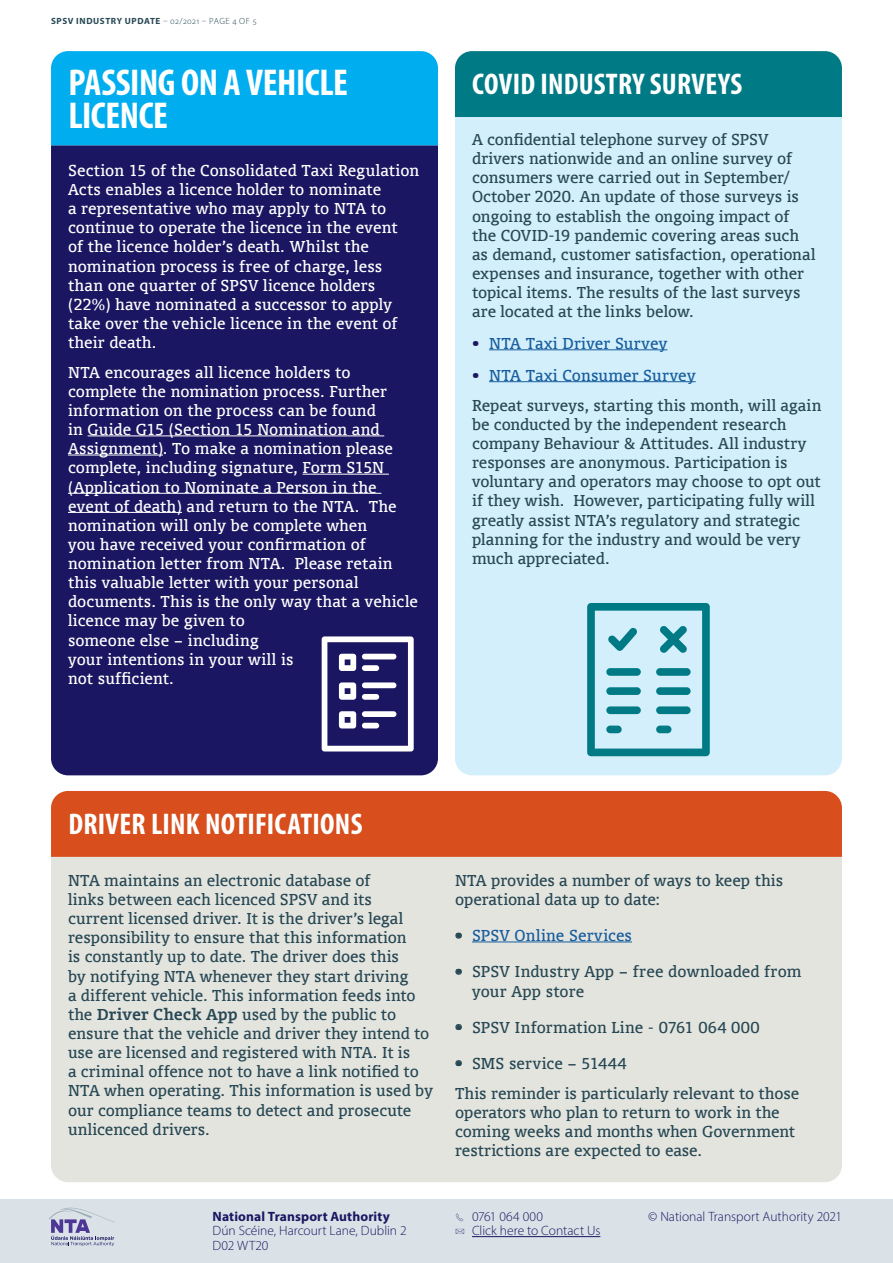
<style>
.page{position:relative;width:893px;height:1263px;background:#fff}
.page>*{position:absolute;margin:0;border:0;box-sizing:border-box;transform-origin:0 0}
.Heading_3{font:700 condensed 37.5px/33px "Myriad Pro";letter-spacing:-.01em;color:#fff}
.Heading_4{font:700 condensed 30px "Myriad Pro";letter-spacing:.01em;color:#fff}
.Body_Text_-_10pt{font:15px/19px "Union";letter-spacing:.005em;color:#274854}
.Body_Text_-_10pt-2{font:15px/19px "Union";letter-spacing:.005em;color:#fff}
.t1{font:15px "Union";letter-spacing:.015em;color:#175d9e}
.t2{font:300 13.5px/14.2px "Myriad Pro";color:#1b1661}
.t3{font:700 13.5px "Myriad Pro";letter-spacing:.01em;color:#1b1661}
.t4{font:700 9px "Myriad Pro";letter-spacing:.07em;color:#274854}
.s1{font-weight:300}
.s2{font-weight:700;color:#1b1661}
.s3{font-weight:700}
.s4{font-weight:700;color:#274854}
.s5{font-family:"Dingbests";font-weight:400;font-size:10.5px}
</style>
<div class="page">
<div style="left:0;top:1199px;width:893px;height:64px;background:#dae2e7"></div>
<svg style="left:49px;top:1207px;width:66px;height:39px"></svg>
<hr style="left:472px;top:1236px;width:128px;height:1px;background:#1b1661">
<div style="left:51px;top:145px;width:387px;height:630px;background:#1b1661"></div>
<hr style="left:88px;top:436px;width:296px;height:1px;background:#fff">
<hr style="left:68px;top:455px;width:95px;height:1px;background:#fff">
<hr style="left:303px;top:474px;width:86px;height:1px;background:#fff">
<hr style="left:68px;top:493px;width:313px;height:1px;background:#fff">
<hr style="left:68px;top:512px;width:114px;height:1px;background:#fff">
<div style="left:51px;top:51px;width:387px;height:94px;background:#00aeef"></div>
<div style="left:51px;top:857px;width:791px;height:325px;background:#e4e4de"></div>
<hr style="left:472px;top:942px;width:160px;height:1px;background:#175d9e">
<div style="left:51px;top:791px;width:791px;height:66px;background:#d84e1d"></div>
<svg style="left:322px;top:636px;width:92px;height:115px"></svg>
<div style="left:362px;top:711px;width:34px;height:6px;background:#fff;border-radius:3px"></div>
<div style="left:362px;top:723px;width:17px;height:5px;background:#fff;border-radius:3px"></div>
<div style="left:455px;top:117px;width:387px;height:658px;background:#d3effb"></div>
<hr style="left:489px;top:349px;width:178px;height:1px;background:#175d9e">
<hr style="left:489px;top:381px;width:207px;height:1px;background:#175d9e">
<div style="left:455px;top:51px;width:387px;height:66px;background:#007b85"></div>
<svg style="left:587px;top:603px;width:123px;height:153px;background:#95cdd8"></svg>
<div style="left:606px;top:668px;width:35px;height:8px;background:#007b85;border-radius:4px"></div>
<div style="left:606px;top:687px;width:35px;height:8px;background:#007b85;border-radius:4px"></div>
<div style="left:656px;top:706px;width:35px;height:8px;background:#007b85;border-radius:4px"></div>
<div style="left:656px;top:725px;width:15px;height:8px;background:#007b85;border-radius:4px"></div>
<div style="left:656px;top:668px;width:35px;height:8px;background:#007b85;border-radius:4px"></div>
<div style="left:656px;top:687px;width:35px;height:8px;background:#007b85;border-radius:4px"></div>
<p class="t4" style="left:51px;top:15px;width:207px">SPSV INDUSTRY UPDATE <span class="s1">– 02/2021 – PAGE 4 OF 5</span></p>
<p class="Heading_3" style="left:68px;top:65px;width:281px">PASSING ON A VEHICLE<br>LICENCE</p>
<p class="Body_Text_-_10pt-2" style="left:68px;top:160px;width:353px">Section 15 of the Consolidated Taxi Regulation Acts enables a licence holder to nominate<br>a representative who may apply to NTA to continue to operate the licence in the event<br>of the licence holder’s death. Whilst the nomination process is free of charge, less than one quarter of SPSV licence holders (22%) have nominated a successor to apply take over the vehicle licence in the event of their death.</p>
<p class="Body_Text_-_10pt-2" style="left:68px;top:362px;width:351px">NTA encourages all licence holders to complete the nomination process. Further information on the process can be found<br>in Guide G15 (Section 15 Nomination and Assignment). To make a nomination please complete, including signature, Form S15N (Application to Nominate a Person in the event of death) and return to the NTA. The nomination will only be complete when<br>you have received your confirmation of nomination letter from NTA. Please retain this valuable letter with your personal documents. This is the only way that a vehicle licence may be given to<br>someone else – including<br>your intentions in your will is<br>not sufficient.</p>
<p class="Heading_4" style="left:68px;top:805px;width:296px">DRIVER LINK NOTIFICATIONS</p>
<p class="Heading_4" style="left:472px;top:65px;width:271px">COVID INDUSTRY SURVEYS</p>
<p class="Body_Text_-_10pt" style="left:472px;top:130px;width:345px">A confidential telephone survey of SPSV drivers nationwide and an online survey of consumers were carried out in September/ October 2020. An update of those surveys is ongoing to establish the ongoing impact of the COVID-19 pandemic covering areas such as demand, customer satisfaction, operational expenses and insurance, together with other topical items. The results of the last surveys are located at the links below.</p>
<p class="t1" style="left:472px;top:334px;width:197px"><span class="s2">•</span> NTA Taxi Driver Survey</p>
<p class="t1" style="left:472px;top:366px;width:225px"><span class="s2">•</span> NTA Taxi Consumer Survey</p>
<p class="Body_Text_-_10pt" style="left:472px;top:395px;width:351px">Repeat surveys, starting this month, will again be conducted by the independent research company Behaviour &amp; Attitudes. All industry responses are anonymous. Participation is voluntary and operators may choose to opt out if they wish. However, participating fully will greatly assist NTA’s regulatory and strategic planning for the industry and would be very much appreciated.</p>
<p class="Body_Text_-_10pt" style="left:68px;top:871px;width:366px">NTA maintains an electronic database of<br>links between each licenced SPSV and its<br>current licensed driver. It is the driver’s legal responsibility to ensure that this information<br>is constantly up to date. The driver does this<br>by notifying NTA whenever they start driving<br>a different vehicle. This information feeds into the <span class="s3">Driver Check App</span> used by the public to ensure that the vehicle and driver they intend to use are licensed and registered with NTA. It is<br>a criminal offence not to have a link notified to NTA when operating. This information is used by our compliance teams to detect and prosecute unlicenced drivers.</p>
<p class="Body_Text_-_10pt" style="left:455px;top:870px;width:330px">NTA provides a number of ways to keep this operational data up to date:</p>
<p class="t1" style="left:455px;top:926px;width:178px"><span class="s4">•</span> SPSV Online Services</p>
<p class="Body_Text_-_10pt" style="left:472px;top:962px;width:331px;text-indent:-17px"><span class="s3">•</span> SPSV Industry App – free downloaded from your App store</p>
<p class="Body_Text_-_10pt" style="left:455px;top:1017px;width:306px"><span class="s3">•</span> SPSV Information Line - 0761 064 000</p>
<p class="Body_Text_-_10pt" style="left:455px;top:1053px;width:173px"><span class="s3">•</span> SMS service – 51444</p>
<p class="Body_Text_-_10pt" style="left:455px;top:1083px;width:346px">This reminder is particularly relevant to those operators who plan to return to work in the coming weeks and months when Government restrictions are expected to ease.</p>
<p class="t3" style="left:213px;top:1208px;width:179px">National Transport Authority</p>
<p class="t2" style="left:648px;top:1209px;width:195px">© National Transport Authority 2021</p>
<p class="t2" style="left:213px;top:1223px;width:196px">Dún Scéine, Harcourt Lane, Dublin 2<br>D02 WT20</p>
<p class="t2" style="left:455px;top:1209px;width:147px"><span class="s5">S</span> 0761 064 000<br><span class="s5">U</span> Click here to Contact Us</p>
</div>
